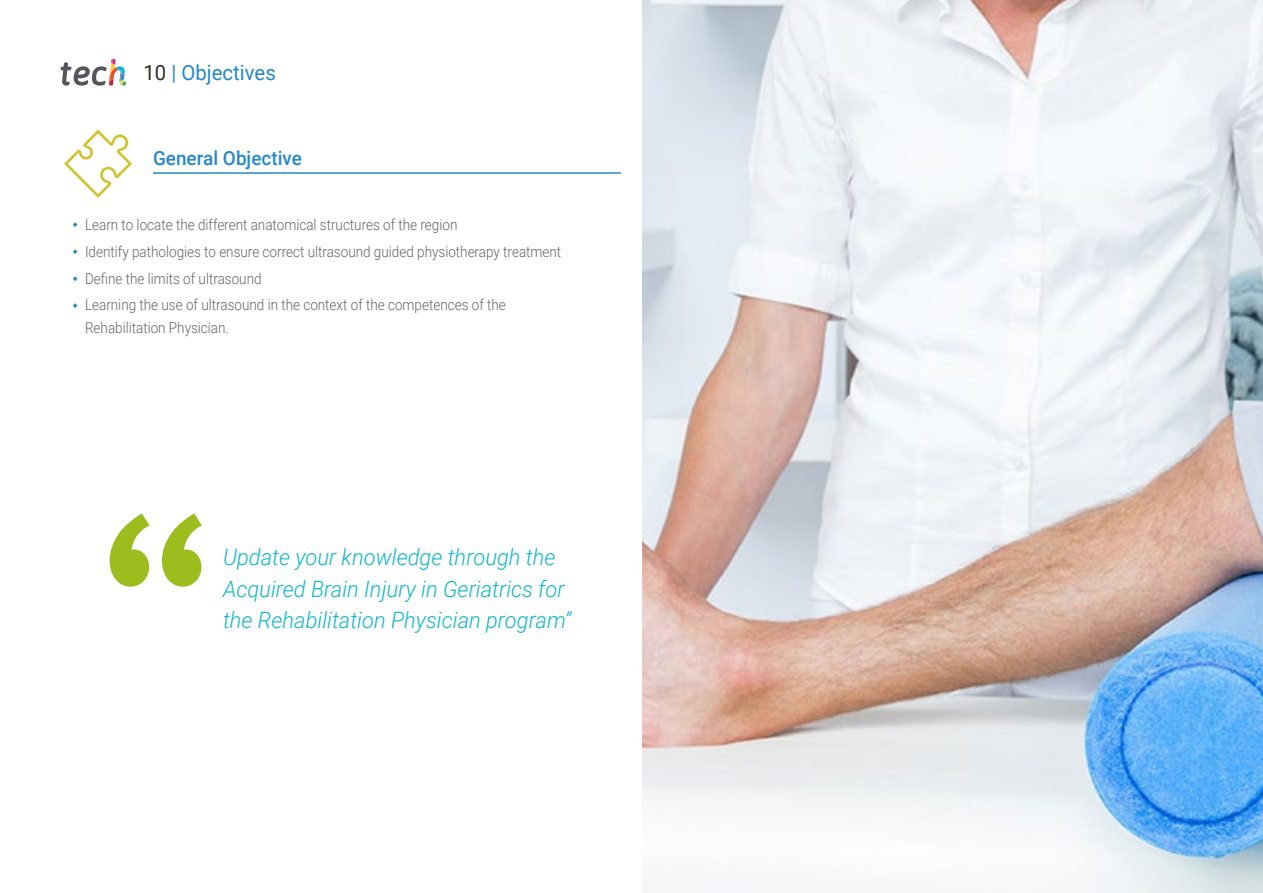
<style>
.page{position:relative;width:1263px;height:893px;background:#fff}
.page>*{position:absolute;margin:0;border:0;box-sizing:border-box;transform-origin:0 0}
.t1{font:italic 300 22.5px/31.5px "Roboto";color:#0fb6cf}
.t2{font:21px "Roboto";color:#2488c9}
.t3{font:500 19.5px "Roboto";color:#2488c9}
.t4{font:300 15px/26.7px "Roboto";color:#61646a;scale:.9 1}
.s1{color:#312e20}
</style>
<div class="page">
<hr style="left:153px;top:173px;width:468px;height:1px;background:#2488c9">
<svg style="left:64px;top:130px;width:68px;height:68px"></svg>
<img style="left:642px;top:0;width:621px;height:893px">
<svg style="left:61px;top:59px;width:65px;height:27px"></svg>
<svg style="left:110px;top:513px;width:92px;height:74px"></svg>
<h2 class="t2" style="left:144px;top:57px;width:134px"><span class="s1">10</span> | Objectives</h2>
<h3 class="t3" style="left:153px;top:144px;width:150px">General Objective</h3>
<p class="t4" style="left:85px;top:211px;width:531px">Learn to locate the different anatomical structures of the region<br>Identify pathologies to ensure correct ultrasound guided physiotherapy treatment Define the limits of ultrasound<br>Learning the use of ultrasound in the context of the competences of the</p>
<p class="t4" style="left:85px;top:314px;width:161px">Rehabilitation Physician.</p>
<h1 class="t1" style="left:223px;top:541px;width:350px">Update your knowledge through the<br>Acquired Brain Injury in Geriatrics for the Rehabilitation Physician program”</h1>
</div>
